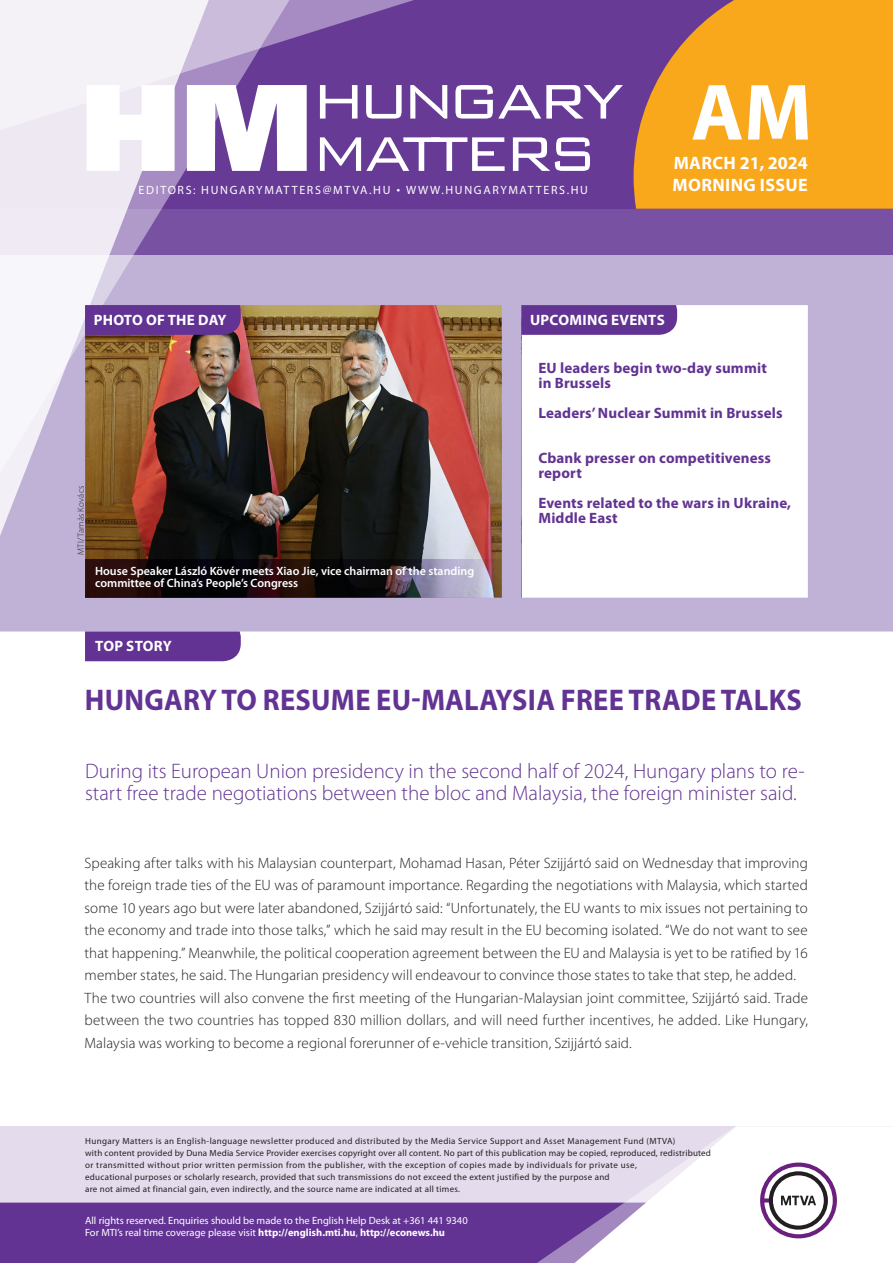
<style>
.page{position:relative;width:893px;height:1263px;background:#fff}
.page>*{position:absolute;margin:0;border:0;box-sizing:border-box;transform-origin:0 0}
.t1{font:700 80.55px "Myriad Pro";color:#fff}
._00_borito_cimsor{font:700 30px "Myriad Pro";letter-spacing:.01em;color:#623393;scale:.95 1}
._00_borito_alcimsor{font:300 21px/22.5px "Myriad Pro";color:#623393}
.t2{font:700 18px/22.5px "Myriad Pro";letter-spacing:.02em;color:#fff}
._03_kenyer_szöveg-1{font:300 15px/22.5px "Myriad Pro";letter-spacing:.005em;color:#231f20;text-align:justify}
._00_borito_cimsorkicsi{font:700 15px/15px "Myriad Pro";letter-spacing:.01em;color:#623393}
.t3{font:700 15px "Myriad Pro";letter-spacing:.02em;color:#fff}
._04_kepalairas{font:600 12px/12px "Myriad Pro";color:#fff}
.t4{font:12px "Myriad Pro";letter-spacing:.14em;color:#fff}
.t5{font:10.5px/12px "Myriad Pro";color:#fff}
.t6{font:9px/12px "Myriad Pro";letter-spacing:.03em;color:#231f20}
._03_kenyer_szöveg-1-2{font:300 9px "Myriad Pro";letter-spacing:.025em;color:#231f20}
.s1{font-family:"Geogrotesque"}
.s2{font-weight:700}
</style>
<div class="page">
<div style="left:0;top:1126px;width:893px;height:137px;background:#e4dcec"></div>
<div style="left:0;top:1202px;width:506px;height:61px;background:#623393"></div>
<div style="left:506px;top:1202px;width:43px;height:61px;background:#623393"></div>
<svg style="left:549px;top:1126px;width:344px;height:137px;fill:#fff"></svg>
<svg style="left:760px;top:1162px;width:77px;height:76px;background:#c5b8c8"></svg>
<svg style="left:0;top:255px;width:893px;height:376px"></svg>
<div style="left:0;top:0;width:893px;height:255px;background:linear-gradient(to bottom,#633493,#72489e)"></div>
<svg style="left:634px;top:0;width:259px;height:209px;background:#ea9c26"></svg>
<img style="left:225px;top:221px;width:83px;height:287px">
<svg style="left:225px;top:0;width:257px;height:221px;background:#744c9f"></svg>
<svg style="left:0;top:0;width:225px;height:610px"></svg>
<svg style="left:87px;top:85px;width:88px;height:86px"></svg>
<svg style="left:187px;top:85px;width:120px;height:86px"></svg>
<svg style="left:320px;top:85px;width:37px;height:34px"></svg>
<svg style="left:366px;top:85px;width:36px;height:34px"></svg>
<svg style="left:410px;top:85px;width:37px;height:34px"></svg>
<svg style="left:455px;top:85px;width:168px;height:34px"></svg>
<svg style="left:320px;top:137px;width:185px;height:34px"></svg>
<svg style="left:513px;top:137px;width:77px;height:34px"></svg>
<div style="left:85px;top:631px;width:156px;height:30px;background:#623393"></div>
<svg style="left:521px;top:305px;width:156px;height:30px;background:#653795"></svg>
<div style="left:85px;top:305px;width:156px;height:30px;background:#623393"></div>
<svg style="left:85px;top:559px;width:417px;height:39px;background:#34292f"></svg>
<p class="t4" style="left:139px;top:182px;width:451px">EDITORS: HUNGARYMATTERS@MTVA.HU <span class="s1">¬</span> WWW.HUNGARYMATTERS.HU</p>
<h1 class="t1" style="left:691px;top:60px;width:122px">AM</h1>
<p class="t2" style="left:673px;top:151px;width:137px">March 21, 2024<br>MORNING ISSUE</p>
<p class="t3" style="left:94px;top:310px;width:134px">PHOTO OF THE DAY</p>
<p class="t3" style="left:530px;top:310px;width:136px">UPCOMING EVENTS</p>
<p class="_03_kenyer_szöveg-1-2" style="left:76px;top:555px;width:71px;rotate:-90deg">MTI/Tamás Kovács</p>
<p class="_04_kepalairas" style="left:95px;top:564px;width:381px">House Speaker László Kövér meets Xiao Jie, vice chairman of the standing committee of China’s People’s Congress</p>
<p class="_00_borito_cimsorkicsi" style="left:538px;top:360px;width:230px">EU leaders begin two-day summit in Brussels</p>
<p class="_00_borito_cimsorkicsi" style="left:538px;top:405px;width:246px">Leaders’ Nuclear Summit in Brussels</p>
<p class="_00_borito_cimsorkicsi" style="left:538px;top:450px;width:234px">Cbank presser on competitiveness report</p>
<p class="_00_borito_cimsorkicsi" style="left:538px;top:495px;width:254px">Events related to the wars in Ukraine,<br>Middle East</p>
<p class="t3" style="left:95px;top:636px;width:78px">TOP STORY</p>
<p class="_00_borito_cimsor" style="left:85px;top:680px;width:756px">HUNGARY TO RESUME EU-MALAYSIA FREE TRADE TALKS</p>
<p class="_00_borito_alcimsor" style="left:85px;top:759px;width:721px">During its European Union presidency in the second half of 2024, Hungary plans to re&shy;start free trade negotiations between the bloc and Malaysia, the foreign minister said.</p>
<p class="_03_kenyer_szöveg-1" style="left:85px;top:851px;width:725px">Speaking after talks with his Malaysian counterpart, Mohamad Hasan, Péter Szijjártó said on Wednesday that improving the foreign trade ties of the EU was of paramount importance. Regarding the negotiations with Malaysia, which started some 10 years ago but were later abandoned, Szijjártó said: “Unfortunately, the EU wants to mix issues not pertaining to the economy and trade into those talks,” which he said may result in the EU becoming isolated. “We do not want to see that happening.” Meanwhile, the political cooperation agreement between the EU and Malaysia is yet to be ratified by 16 member states, he said. The Hungarian presidency will endeavour to convince those states to take that step, he added.</p>
<p class="_03_kenyer_szöveg-1" style="left:85px;top:986px;width:725px">The two countries will also convene the first meeting of the Hungarian-Malaysian joint committee, Szijjártó said. Trade between the two countries has topped 830 million dollars, and will need further incentives, he added. Like Hungary, Malaysia was working to become a regional forerunner of e-vehicle transition, Szijjártó said.</p>
<p class="t6" style="left:85px;top:1134px;width:627px">Hungary Matters is an English-language newsletter produced and distributed by the Media Service Support and Asset Management Fund (MTVA)<br>with content provided by Duna Media Service Provider exercises copyright over all content. No part of this publication may be copied, reproduced, redistributed or transmitted without prior written permission from the publisher, with the exception of copies made by individuals for private use,<br>educational purposes or scholarly research, provided that such transmissions do not exceed the extent justified by the purpose and<br>are not aimed at financial gain, even indirectly, and the source name are indicated at all times.</p>
<p class="t5" style="left:85px;top:1214px;width:384px">All rights reserved. Enquiries should be made to the English Help Desk at +361 441 9340<br>For MTI’s real time coverage please visit <span class="s2">http://english.mti.hu</span>, <span class="s2">http://econews.hu</span></p>
</div>
